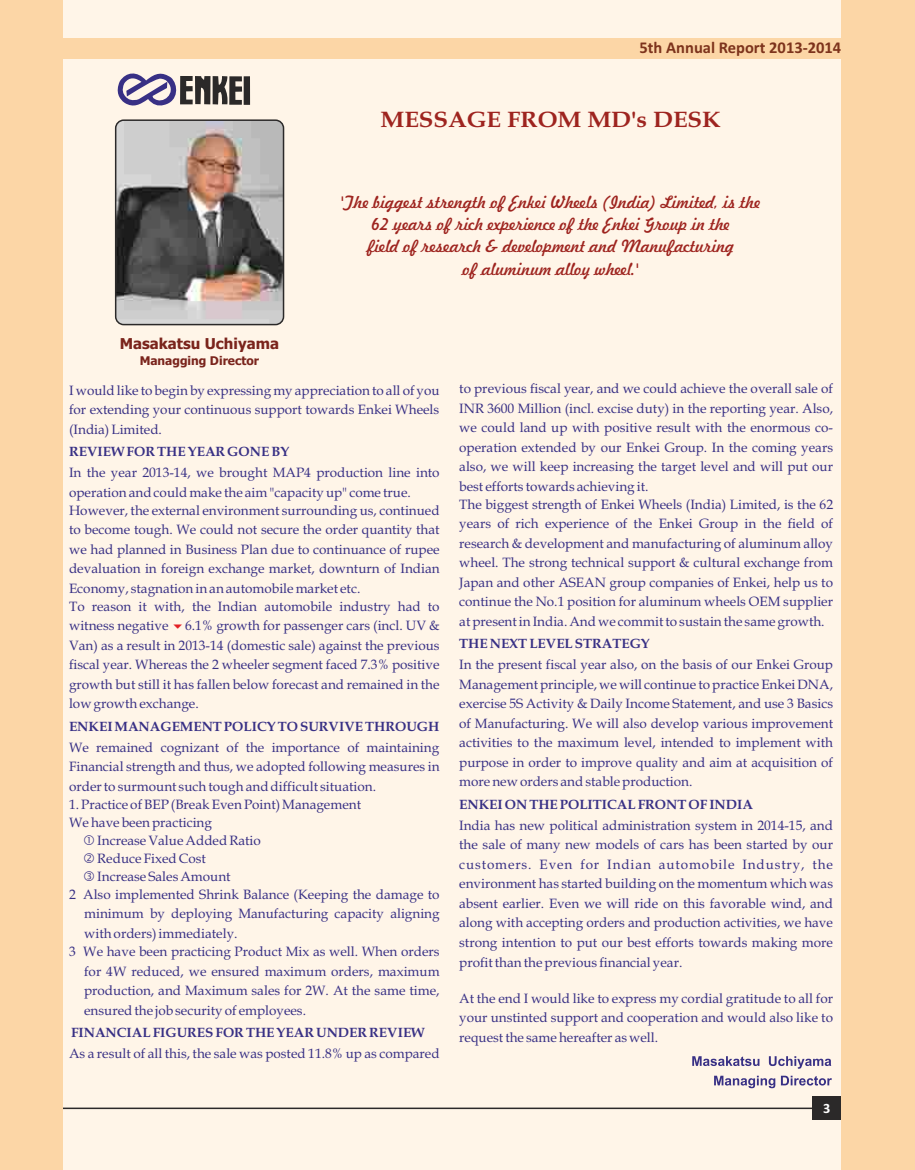
<style>
.page{position:relative;width:915px;height:1170px;background:#fff}
.page>*{position:absolute;margin:0;border:0;box-sizing:border-box;transform-origin:0 0}
.t1{font:700 22.35px "Book Antiqua";color:#9e241f;scale:1.07 1}
.t2{font:16.5px/22.4px "Freehand 521 BT Regular C";color:#9e241f;text-align:center}
.t3{font:700 16.5px "Calibri";color:#7d331c}
.t4{font:700 15px "Tahoma";color:#7a241c}
.t5{font:700 14.25px "Calibri";color:#fff}
.t6{font:13.5px/19.5px "Book Antiqua";color:#383085;text-align:justify}
.t7{font:700 13.5px "Book Antiqua";color:#383085}
.t8{font:700 12px "Tahoma";color:#7a241c}
</style>
<div class="page">
<div style="left:0;top:0;width:914px;height:1169px;background:#fff5e8"></div>
<div style="left:0;top:38px;width:905px;height:21px;background:#fcd6a6"></div>
<svg style="left:692px;top:1056px;width:139px;height:32px"></svg>
<div style="left:812px;top:1096px;width:29px;height:23px;background:#2b2929"></div>
<hr style="left:63px;top:1107px;width:780px;height:1px;background:#2b2929">
<img style="left:116px;top:120px;width:167px;height:204px;border-radius:8px">
<div style="left:115px;top:119px;width:169px;height:206px;border:2px solid #2b2929;border-radius:8px"></div>
<div style="left:841px;top:0;width:73px;height:1169px;background:#fcd6a6"></div>
<div style="left:0;top:0;width:63px;height:1169px;background:#fcd6a6"></div>
<div style="left:243px;top:76px;width:7px;height:29px;background:#2b2929"></div>
<svg style="left:117px;top:73px;width:125px;height:33px"></svg>
<p class="t3" style="left:639px;top:40px;width:203px">5th Annual Report 2013‐2014</p>
<h1 class="t1" style="left:380px;top:111px;width:319px">MESSAGE FROM MD's DESK</h1>
<p class="t4" style="left:120px;top:338px;width:161px">Masakatsu Uchiyama</p>
<p class="t8" style="left:140px;top:355px;width:121px">Managging Director</p>
<p class="t2" style="left:341px;top:192px;width:421px">'The biggest strength of Enkei Wheels (India) Limited, is the 62 years of rich experience of the Enkei Group in the<br>field of research &amp; development and Manufacturing<br>of aluminum alloy wheel.'</p>
<p class="t6" style="left:69px;top:382px;width:372px">I would like to begin by expressing my appreciation to all of you for extending your continuous support towards Enkei Wheels (India) Limited.</p>
<p class="t7" style="left:69px;top:446px;width:222px">REVIEW FOR THE YEAR GONE BY</p>
<p class="t6" style="left:69px;top:464px;width:372px">In the year 2013-14, we brought MAP4 production line into operation and could make the aim "capacity up" come true.</p>
<p class="t6" style="left:69px;top:502px;width:372px">However, the external environment surrounding us, continued to become tough. We could not secure the order quantity that we had planned in Business Plan due to continuance of rupee devaluation in foreign exchange market, downturn of Indian Economy, stagnation in an automobile market etc.</p>
<p class="t6" style="left:69px;top:598px;width:372px">To reason it with, the Indian automobile industry had to witness negative 6.1% growth for passenger cars (incl. UV &amp; Van) as a result in 2013-14 (domestic sale) against the previous fiscal year. Whereas the 2 wheeler segment faced 7.3% positive growth but still it has fallen below forecast and remained in the low growth exchange.</p>
<p class="t7" style="left:69px;top:721px;width:372px">ENKEI MANAGEMENT POLICY TO SURVIVE THROUGH</p>
<p class="t6" style="left:69px;top:739px;width:372px">We remained cognizant of the importance of maintaining Financial strength and thus, we adopted following measures in order to surmount such tough and difficult situation.</p>
<p class="t6" style="left:69px;top:796px;width:293px">1. Practice of BEP (Break Even Point) Management</p>
<p class="t6" style="left:69px;top:814px;width:144px">We have been practicing</p>
<p class="t6" style="left:97px;top:832px;width:165px">Increase Value Added Ratio</p>
<p class="t6" style="left:97px;top:850px;width:110px">Reduce Fixed Cost</p>
<p class="t6" style="left:97px;top:868px;width:135px">Increase Sales Amount</p>
<p class="t6" style="left:69px;top:886px;width:372px">2 Also implemented Shrink Balance (Keeping the damage to</p>
<p class="t6" style="left:84px;top:905px;width:357px">minimum by deploying Manufacturing capacity aligning with orders) immediately.</p>
<p class="t6" style="left:84px;top:943px;width:357px;text-indent:-15px">3 We have been practicing Product Mix as well. When orders for 4W reduced, we ensured maximum orders, maximum production, and Maximum sales for 2W. At the same time, ensured the job security of employees.</p>
<p class="t7" style="left:71px;top:1027px;width:355px">FINANCIAL FIGURES FOR THE YEAR UNDER REVIEW</p>
<p class="t6" style="left:69px;top:1045px;width:372px">As a result of all this, the sale was posted 11.8% up as compared</p>
<p class="t6" style="left:459px;top:380px;width:375px">to previous fiscal year, and we could achieve the overall sale of INR 3600 Million (incl. excise duty) in the reporting year. Also, we could land up with positive result with the enormous co&shy;operation extended by our Enkei Group. In the coming years also, we will keep increasing the target level and will put our best efforts towards achieving it.</p>
<p class="t6" style="left:459px;top:496px;width:375px">The biggest strength of Enkei Wheels (India) Limited, is the 62 years of rich experience of the Enkei Group in the field of research &amp; development and manufacturing of aluminum alloy wheel. The strong technical support &amp; cultural exchange from Japan and other ASEAN group companies of Enkei, help us to continue the No.1 position for aluminum wheels OEM supplier at present in India. And we commit to sustain the same growth.</p>
<p class="t7" style="left:459px;top:638px;width:192px">THE NEXT LEVEL STRATEGY</p>
<p class="t6" style="left:459px;top:656px;width:375px">In the present fiscal year also, on the basis of our Enkei Group Management principle, we will continue to practice Enkei DNA, exercise 5S Activity &amp; Daily Income Statement, and use 3 Basics of Manufacturing. We will also develop various improvement activities to the maximum level, intended to implement with purpose in order to improve quality and aim at acquisition of more new orders and stable production.</p>
<p class="t7" style="left:459px;top:799px;width:295px">ENKEI ON THE POLITICAL FRONT OF INDIA</p>
<p class="t6" style="left:459px;top:817px;width:375px">India has new political administration system in 2014-15, and the sale of many new models of cars has been started by our customers. Even for Indian automobile Industry, the environment has started building on the momentum which was absent earlier. Even we will ride on this favorable wind, and along with accepting orders and production activities, we have strong intention to put our best efforts towards making more profit than the previous financial year.</p>
<p class="t6" style="left:459px;top:989px;width:375px">At the end I would like to express my cordial gratitude to all for your unstinted support and cooperation and would also like to request the same hereafter as well.</p>
<p class="t5" style="left:823px;top:1101px;width:9px">3</p>
</div>
